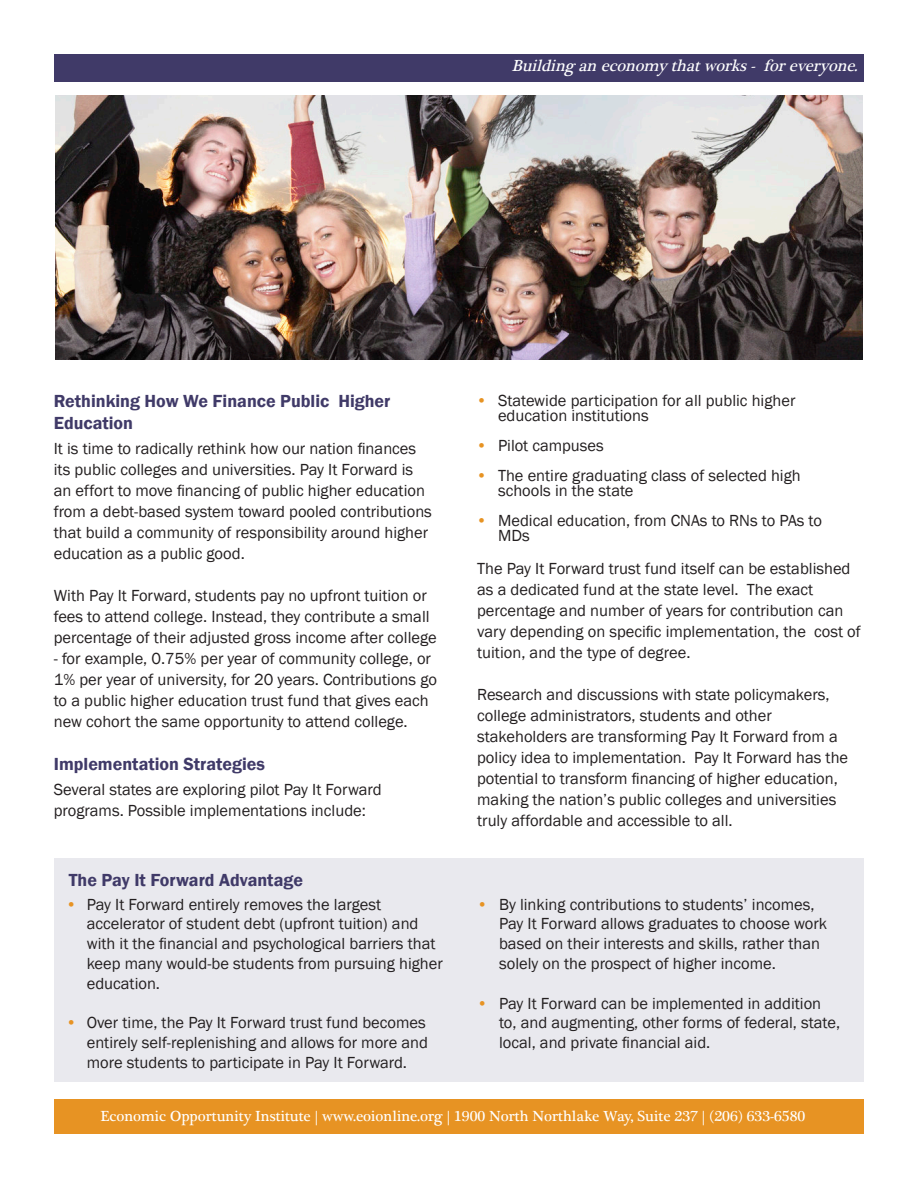
<style>
.page{position:relative;width:918px;height:1188px;background:#fff}
.page>*{position:absolute;margin:0;border:0;box-sizing:border-box;transform-origin:0 0}
.t1{font:600 18px/21.6px "Franklin Gothic";color:#403a68}
.t2{font:16.5px/21px "Franklin Gothic";color:#231f20}
.t3{font:italic 16.5px "Plantagenet Cherokee";color:#fff}
.t4{font:16.5px "Franklin Gothic";color:#e79323}
.t5{font:15px "Plantagenet Cherokee";color:#fff}
</style>
<div class="page">
<div style="left:54px;top:1100px;width:810px;height:34px;background:#e79323"></div>
<div style="left:54px;top:54px;width:810px;height:28px;background:#403a68"></div>
<div style="left:54px;top:858px;width:810px;height:224px;background:#e9e9ee"></div>
<img style="left:55px;top:95px;width:808px;height:265px">
<p class="t3" style="left:512px;top:56px;width:353px">Buildinganeconomy thatworks- foreveryone.</p>
<p class="t1" style="left:54px;top:391px;width:338px">Rethinking How We Finance Public Higher<br>Education</p>
<p class="t2" style="left:54px;top:439px;width:380px">It is time to radically rethink how our nation finances its public colleges and universities. Pay It Forward is an effort to move financing of public higher education from a debt-based system toward pooled contributions that build a community of responsibility around higher education as a public good.</p>
<p class="t2" style="left:54px;top:586px;width:384px">With Pay It Forward, students pay no upfront tuition or fees to attend college. Instead, they contribute a small percentage of their adjusted gross income after college</p>
<p class="t2" style="left:54px;top:649px;width:385px">- for example, 0.75% per year of community college, or 1% per year of university, for 20 years. Contributions go to a public higher education trust fund that gives each new cohort the same opportunity to attend college.</p>
<p class="t1" style="left:54px;top:753px;width:213px">Implementation Strategies</p>
<p class="t2" style="left:54px;top:780px;width:329px">Several states are exploring pilot Pay It Forward programs. Possible implementations include:</p>
<p class="t1" style="left:69px;top:870px;width:236px">The Pay It Forward Advantage</p>
<p class="t4" style="left:66px;top:894px;width:13px">•</p>
<p class="t4" style="left:66px;top:1013px;width:13px">•</p>
<p class="t2" style="left:87px;top:895px;width:358px;line-height:19.8px">Pay It Forward entirely removes the largest accelerator of student debt (upfront tuition) and with it the financial and psychological barriers that keep many would-be students from pursuing higher education.</p>
<p class="t2" style="left:87px;top:1013px;width:343px;line-height:19.8px">Over time, the Pay It Forward trust fund becomes entirely self-replenishing and allows for more and more students to participate in Pay It Forward.</p>
<p class="t4" style="left:476px;top:390px;width:13px">•</p>
<p class="t4" style="left:476px;top:435px;width:13px">•</p>
<p class="t4" style="left:476px;top:465px;width:13px">•</p>
<p class="t4" style="left:476px;top:510px;width:13px">•</p>
<p class="t2" style="left:498px;top:393px;width:299px;line-height:15px">Statewide participation for all public higher education institutions</p>
<p class="t2" style="left:498px;top:435px;width:107px">Pilot campuses</p>
<p class="t2" style="left:498px;top:468px;width:304px;line-height:15px">The entire graduating class of selected high schools in the state</p>
<p class="t2" style="left:498px;top:513px;width:326px;line-height:15px">Medical education, from CNAs to RNs to PAs to<br>MDs</p>
<p class="t2" style="left:477px;top:558px;width:385px">The Pay It Forward trust fund itself can be established as a dedicated fund at the state level. The exact percentage and number of years for contribution can vary depending on specific implementation, the cost of tuition, and the type of degree.</p>
<p class="t2" style="left:477px;top:684px;width:372px">Research and discussions with state policymakers, college administrators, students and other stakeholders are transforming Pay It Forward from a policy idea to implementation. Pay It Forward has the potential to transform financing of higher education, making the nation’s public colleges and universities truly affordable and accessible to all.</p>
<p class="t4" style="left:477px;top:894px;width:13px">•</p>
<p class="t4" style="left:477px;top:993px;width:13px">•</p>
<p class="t2" style="left:499px;top:895px;width:329px;line-height:19.8px">By linking contributions to students’ incomes, Pay It Forward allows graduates to choose work based on their interests and skills, rather than solely on the prospect of higher income.</p>
<p class="t2" style="left:499px;top:994px;width:343px;line-height:19.8px">Pay It Forward can be implemented in addition to, and augmenting, other forms of federal, state, local, and private financial aid.</p>
<p class="t5" style="left:101px;top:1107px;width:706px">Economic Opportunity Institute | www.eoionline.org | 1900 North Northlake Way, Suite 237 | (206) 633-6580</p>
</div>
